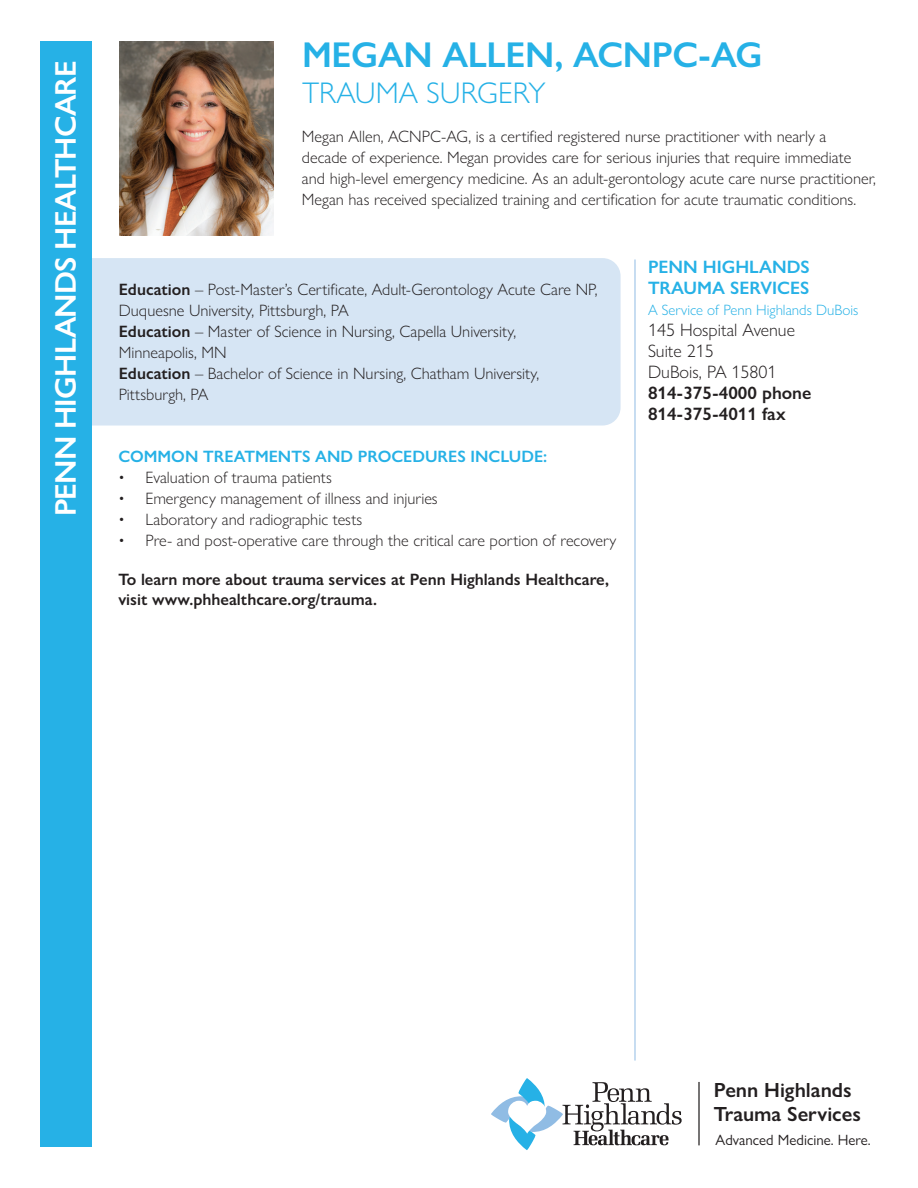
<style>
.page{position:relative;width:918px;height:1188px;background:#fff}
.page>*{position:absolute;margin:0;border:0;box-sizing:border-box;transform-origin:0 0}
.t1{font:600 36px "Gill Sans Nova";letter-spacing:-.01em;color:#26b1e6}
.t2{font:600 30px "Gill Sans Nova";letter-spacing:-.025em;color:#fff}
.t3{font:300 30px "Gill Sans Nova";color:#26b1e6}
.t4{font:600 20.55px/24.3px "Gill Sans Nova";color:#231f20}
.t5{font:300 18px/21px "Gill Sans Nova";color:#231f20}
.t6{font:600 18px/21px "Gill Sans Nova";color:#231f20}
.t7{font:600 18px/21px "Gill Sans Nova";color:#26b1e6}
.t8{font:300 16.5px/21px "Gill Sans Nova";color:#231f20}
.t9{font:600 16.5px/19.5px "Gill Sans Nova";color:#231f20}
.t10{font:600 16.5px "Gill Sans Nova";color:#26b1e6}
.t11{font:300 15px "Gill Sans Nova";color:#26b1e6}
.t12{font:15px "Gill Sans Nova";color:#231f20}
.s1{font-weight:600}
</style>
<div class="page">
<img style="left:120px;top:41px;width:153px;height:194px">
<div style="left:59px;top:258px;width:562px;height:168px;background:#d6e5f4;border-radius:18px"></div>
<div style="left:41px;top:41px;width:51px;height:1106px;background:#26b1e6"></div>
<hr style="left:635px;top:260px;width:1px;height:801px;background:#90bce4">
<svg style="left:491px;top:1078px;width:191px;height:72px"></svg>
<hr style="left:698px;top:1082px;width:2px;height:63px;background:#231f20">
<h2 class="t2" style="left:47px;top:516px;width:457px;rotate:-90deg">PENN HIGHLANDS HEALTHCARE</h2>
<h1 class="t1" style="left:302px;top:33px;width:462px">MEGAN ALLEN, ACNPC-AG</h1>
<h2 class="t3" style="left:302px;top:75px;width:245px">TRAUMA SURGERY</h2>
<p class="t8" style="left:302px;top:125px;width:575px">Megan Allen, ACNPC-AG, is a certified registered nurse practitioner with nearly a<br>decade of experience. Megan provides care for serious injuries that require immediate and high-level emergency medicine. As an adult-gerontology acute care nurse practitioner, Megan has received specialized training and certification for acute traumatic conditions.</p>
<p class="t8" style="left:119px;top:279px;width:480px"><span class="s1">Education</span> – Post-Master’s Certificate, Adult-Gerontology Acute Care NP, Duquesne University, Pittsburgh, PA<br><span class="s1">Education</span> – Master of Science in Nursing, Capella University, Minneapolis, MN<br><span class="s1">Education</span> – Bachelor of Science in Nursing, Chatham University, Pittsburgh, PA</p>
<p class="t10" style="left:118px;top:447px;width:430px">COMMON TREATMENTS AND PROCEDURES INCLUDE:</p>
<p class="t8" style="left:118px;top:467px;width:215px">• Evaluation of trauma patients</p>
<p class="t8" style="left:118px;top:488px;width:321px">• Emergency management of illness and injuries</p>
<p class="t8" style="left:118px;top:509px;width:246px">• Laboratory and radiographic tests</p>
<p class="t8" style="left:118px;top:530px;width:499px">• Pre- and post-operative care through the critical care portion of recovery</p>
<p class="t9" style="left:118px;top:570px;width:492px">To learn more about trauma services at Penn Highlands Healthcare, visit www.phhealthcare.org/trauma.</p>
<p class="t7" style="left:648px;top:256px;width:163px">PENN HIGHLANDS<br>TRAUMA SERVICES</p>
<p class="t11" style="left:648px;top:300px;width:212px">A Service of Penn Highlands DuBois</p>
<p class="t5" style="left:648px;top:319px;width:148px">145 Hospital Avenue<br>Suite 215<br>DuBois, PA 15801</p>
<p class="t6" style="left:648px;top:382px;width:165px">814-375-4000 phone<br>814-375-4011 fax</p>
<p class="t4" style="left:714px;top:1078px;width:149px">Penn Highlands<br>Trauma Services</p>
<p class="t12" style="left:716px;top:1131px;width:157px">Advanced Medicine. Here.</p>
</div>
